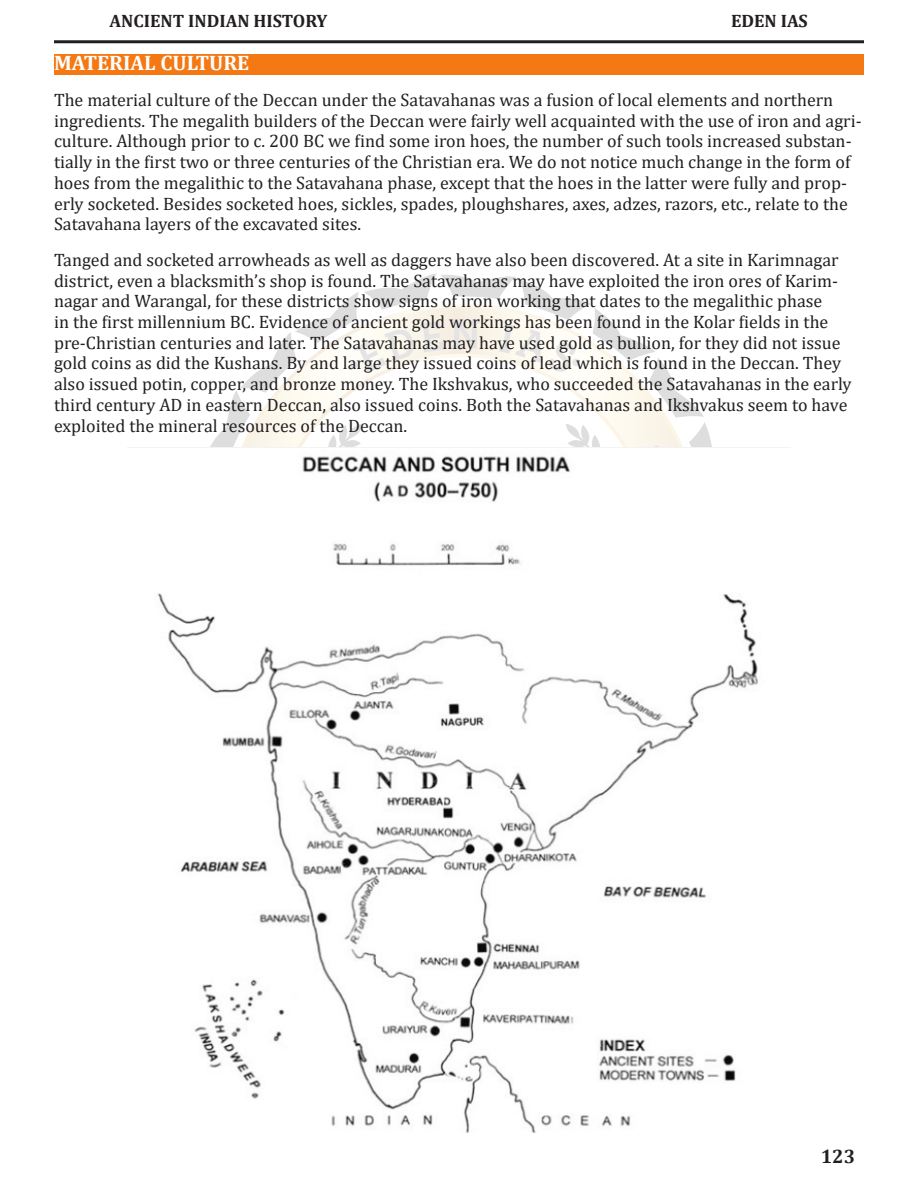
<style>
.page{position:relative;width:918px;height:1188px;background:#fff}
.page>*{position:absolute;margin:0;border:0;box-sizing:border-box;transform-origin:0 0}
.t1{font:700 21px "Cambria";color:#fff}
.t2{font:700 19.5px "Cambria";color:#231f20}
.t3{font:18px/20.7px "Cambria";color:#231f20}
.t4{font:700 18px "Cambria";color:#231f20}
</style>
<div class="page">
<img style="left:127px;top:273px;width:664px;height:175px">
<hr style="left:54px;top:40px;width:810px;height:3px;background:#231f20">
<div style="left:54px;top:54px;width:810px;height:21px;background:#f47914"></div>
<img style="left:157px;top:456px;width:601px;height:676px">
<p class="t4" style="left:110px;top:9px;width:219px">ANCIENT INDIAN HISTORY</p>
<p class="t1" style="left:54px;top:48px;width:197px">MATERIAL CULTURE</p>
<p class="t3" style="left:54px;top:89px;width:809px">The material culture of the Deccan under the Satavahanas was a fusion of local elements and northern ingredients. The megalith builders of the Deccan were fairly well acquainted with the use of iron and agri&shy;culture. Although prior to c. 200 BC we find some iron hoes, the number of such tools increased substan&shy;tially in the first two or three centuries of the Christian era. We do not notice much change in the form of hoes from the megalithic to the Satavahana phase, except that the hoes in the latter were fully and prop&shy;erly socketed. Besides socketed hoes, sickles, spades, ploughshares, axes, adzes, razors, etc., relate to the Satavahana layers of the excavated sites.</p>
<p class="t3" style="left:54px;top:249px;width:799px">Tanged and socketed arrowheads as well as daggers have also been discovered. At a site in Karimnagar district, even a blacksmith’s shop is found. The Satavahanas may have exploited the iron ores of Karim&shy;nagar and Warangal, for these districts show signs of iron working that dates to the megalithic phase<br>in the first millennium BC. Evidence of ancient gold workings has been found in the Kolar fields in the pre-Christian centuries and later. The Satavahanas may have used gold as bullion, for they did not issue gold coins as did the Kushans. By and large they issued coins of lead which is found in the Deccan. They also issued potin, copper, and bronze money. The Ikshvakus, who succeeded the Satavahanas in the early third century AD in eastern Deccan, also issued coins. Both the Satavahanas and Ikshvakus seem to have exploited the mineral resources of the Deccan.</p>
<p class="t4" style="left:731px;top:9px;width:78px">EDEN IAS</p>
<p class="t2" style="left:821px;top:1142px;width:36px">123</p>
</div>
